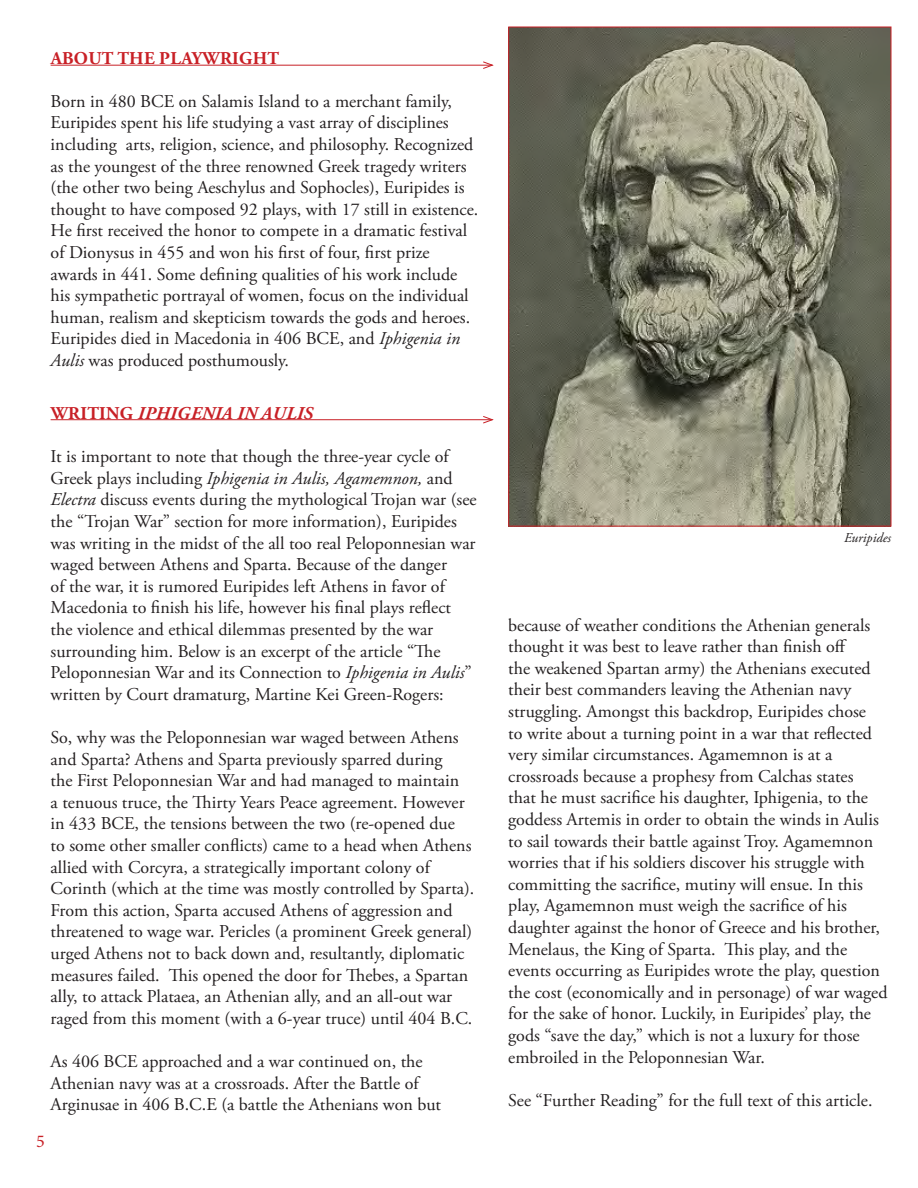
<style>
.page{position:relative;width:918px;height:1188px;background:#fff}
.page>*{position:absolute;margin:0;border:0;box-sizing:border-box;transform-origin:0 0}
.t1{font:18px/21.6px "Adobe Garamond Pro";color:#231f20}
.t2{font:italic 700 18px "Adobe Garamond Pro";letter-spacing:.015em;color:#c82026}
.t3{font:700 18px "Adobe Garamond Pro";letter-spacing:.015em;color:#c82026}
.t4{font:18px "Minion Pro";color:#c82026}
.t5{font:italic 13.5px "Adobe Garamond Pro";color:#231f20}
.s1{font-style:italic}
.s2{font-style:normal}
</style>
<div class="page">
<img style="left:510px;top:29px;width:379px;height:495px">
<hr style="left:51px;top:419px;width:441px;height:1px;background:#c82026">
<svg style="left:482px;top:416px;width:12px;height:8px"></svg>
<hr style="left:51px;top:65px;width:441px;height:1px;background:#c82026">
<svg style="left:482px;top:61px;width:12px;height:8px"></svg>
<p class="t3" style="left:51px;top:47px;width:230px">ABOUT THE PLAYWRIGHT</p>
<p class="t1" style="left:51px;top:91px;width:429px">Born in 480 BCE on Salamis Island to a merchant family, Euripides spent his life studying a vast array of disciplines including arts, religion, science, and philosophy. Recognized as the youngest of the three renowned Greek tragedy writers (the other two being Aeschylus and Sophocles), Euripides is thought to have composed 92 plays, with 17 still in existence.<br>He first received the honor to compete in a dramatic festival of Dionysus in 455 and won his first of four, first prize awards in 441. Some defining qualities of his work include his sympathetic portrayal of women, focus on the individual human, realism and skepticism towards the gods and heroes.<br>Euripides died in Macedonia in 406 BCE, and <span class="s1">Iphigenia in Aulis</span> was produced posthumously.</p>
<p class="t2" style="left:51px;top:403px;width:264px"><span class="s2">WRITING</span> IPHIGENIA IN AULIS</p>
<p class="t1" style="left:51px;top:446px;width:427px">It is important to note that though the three-year cycle of Greek plays including <span class="s1">Iphigenia in Aulis, Agamemnon,</span> and <span class="s1">Electra</span> discuss events during the mythological Trojan war (see the “Trojan War” section for more information), Euripides was writing in the midst of the all too real Peloponnesian war waged between Athens and Sparta. Because of the danger<br>of the war, it is rumored Euripides left Athens in favor of Macedonia to finish his life, however his final plays reflect the violence and ethical dilemmas presented by the war surrounding him. Below is an excerpt of the article “The Peloponnesian War and its Connection to <span class="s1">Iphigenia in Aulis</span>” written by Court dramaturg, Martine Kei Green-Rogers:</p>
<p class="t1" style="left:51px;top:727px;width:425px">So, why was the Peloponnesian war waged between Athens and Sparta? Athens and Sparta previously sparred during<br>the First Peloponnesian War and had managed to maintain<br>a tenuous truce, the Thirty Years Peace agreement. However in 433 BCE, the tensions between the two (re-opened due<br>to some other smaller conflicts) came to a head when Athens allied with Corcyra, a strategically important colony of Corinth (which at the time was mostly controlled by Sparta).<br>From this action, Sparta accused Athens of aggression and threatened to wage war. Pericles (a prominent Greek general) urged Athens not to back down and, resultantly, diplomatic measures failed. This opened the door for Thebes, a Spartan ally, to attack Plataea, an Athenian ally, and an all-out war raged from this moment (with a 6-year truce) until 404 B.C.</p>
<p class="t1" style="left:51px;top:1051px;width:392px">As 406 BCE approached and a war continued on, the<br>Athenian navy was at a crossroads. After the Battle of<br>Arginusae in 406 B.C.E (a battle the Athenians won but</p>
<p class="t4" style="left:36px;top:1129px;width:10px">5</p>
<p class="t5" style="left:844px;top:530px;width:48px">Euripides</p>
<p class="t1" style="left:508px;top:615px;width:381px">because of weather conditions the Athenian generals thought it was best to leave rather than finish off<br>the weakened Spartan army) the Athenians executed their best commanders leaving the Athenian navy struggling. Amongst this backdrop, Euripides chose<br>to write about a turning point in a war that reflected very similar circumstances. Agamemnon is at a crossroads because a prophesy from Calchas states<br>that he must sacrifice his daughter, Iphigenia, to the goddess Artemis in order to obtain the winds in Aulis to sail towards their battle against Troy. Agamemnon worries that if his soldiers discover his struggle with committing the sacrifice, mutiny will ensue. In this play, Agamemnon must weigh the sacrifice of his daughter against the honor of Greece and his brother, Menelaus, the King of Sparta. This play, and the events occurring as Euripides wrote the play, question the cost (economically and in personage) of war waged for the sake of honor. Luckily, in Euripides’ play, the gods “save the day,” which is not a luxury for those embroiled in the Peloponnesian War.</p>
<p class="t1" style="left:508px;top:1090px;width:366px">See “Further Reading” for the full text of this article.</p>
</div>
